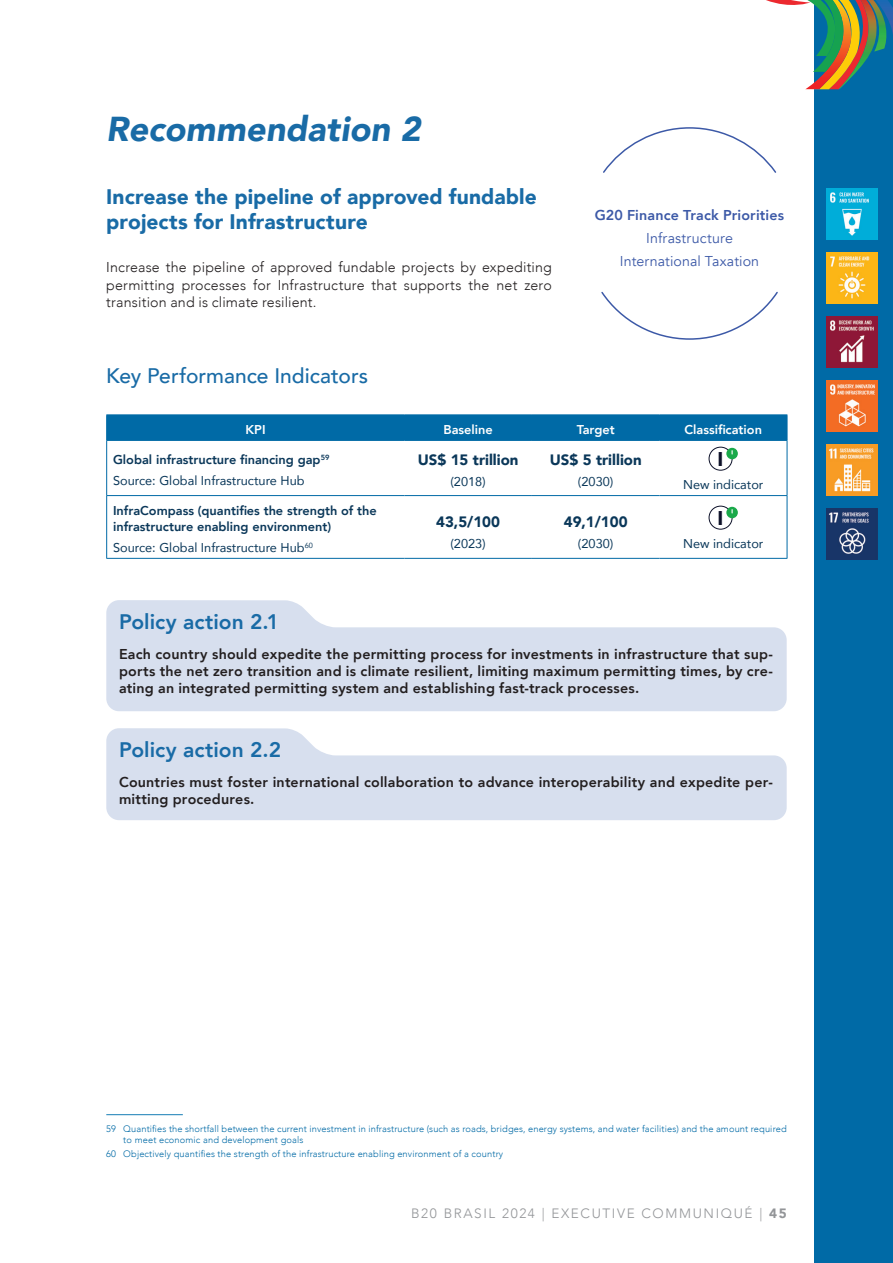
<style>
.page{position:relative;width:893px;height:1263px;background:#fff}
.page>*{position:absolute;margin:0;border:0;box-sizing:border-box;transform-origin:0 0}
.Titulo-1{font:italic 900 34.5px "Avenir";color:#196ba6}
.Subtitulo{font:900 21px/25.2px "Avenir";letter-spacing:.005em;color:#196ba6}
.Subtitulo-2{font:800 21px "Avenir";color:#196ba6}
.Subtitulo-3{font:500 21px "Avenir";color:#196ba6}
.t1{font:900 19.8px "Avenir";color:#0d1129}
.tabela{font:900 15px "Avenir";color:#0a3759}
.Paragrafo{font:800 14.25px/17.2px "Avenir";letter-spacing:.015em;color:#231f20;text-align:justify}
.Paragrafo-2{font:300 14.25px/17.2px "Avenir";letter-spacing:.01em;color:#231f20;text-align:justify}
.priorities{font:14.25px "Avenir";letter-spacing:.01em;color:#3c59a7}
.priorities-2{font:800 14.25px "Avenir";letter-spacing:.015em;color:#3c59a7}
.t2{font:300 13.5px "Avenir";letter-spacing:.12em;color:#939598}
.tabela-2{font:12.75px "Avenir";color:#0a3759}
.tabela-3{font:800 12.75px/16.5px "Avenir";color:#0a3759}
.tabela-4{font:800 12.75px "Avenir";color:#fff}
.nota_de_rodapé{font:300 9.3px/11.1px "Avenir";letter-spacing:.015em;color:#006aa6}
.s1{font-weight:900}
</style>
<div class="page">
<div style="left:814px;top:0;width:79px;height:1263px;background:#006aa6"></div>
<img style="left:888px;top:1px;width:5px;height:33px">
<img style="left:885px;top:0;width:3px;height:45px">
<svg style="left:766px;top:0;width:119px;height:89px"></svg>
<svg style="left:106px;top:600px;width:681px;height:111px;fill:#d7dfee"></svg>
<svg style="left:106px;top:728px;width:681px;height:92px;fill:#d7dfee"></svg>
<hr style="left:106px;top:414px;width:298px;height:1px;background:#006aa6">
<hr style="left:404px;top:414px;width:128px;height:1px;background:#006aa6">
<hr style="left:532px;top:414px;width:127px;height:1px;background:#006aa6">
<hr style="left:659px;top:414px;width:128px;height:1px;background:#006aa6">
<div style="left:106px;top:415px;width:682px;height:25px;background:#006aa6"></div>
<hr style="left:106px;top:440px;width:298px;height:1px;background:#006aa6">
<hr style="left:106px;top:441px;width:1px;height:54px;background:#006aa6">
<hr style="left:404px;top:440px;width:128px;height:1px;background:#006aa6">
<hr style="left:532px;top:440px;width:127px;height:1px;background:#006aa6">
<hr style="left:659px;top:440px;width:128px;height:1px;background:#006aa6">
<hr style="left:787px;top:441px;width:1px;height:54px;background:#006aa6">
<hr style="left:106px;top:495px;width:298px;height:1px;background:#006aa6">
<hr style="left:106px;top:496px;width:1px;height:62px;background:#006aa6">
<hr style="left:404px;top:495px;width:128px;height:1px;background:#006aa6">
<hr style="left:532px;top:495px;width:127px;height:1px;background:#006aa6">
<hr style="left:659px;top:495px;width:128px;height:1px;background:#006aa6">
<hr style="left:787px;top:496px;width:1px;height:62px;background:#006aa6">
<hr style="left:106px;top:558px;width:298px;height:1px;background:#006aa6">
<hr style="left:404px;top:558px;width:128px;height:1px;background:#006aa6">
<hr style="left:532px;top:558px;width:127px;height:1px;background:#006aa6">
<hr style="left:659px;top:558px;width:128px;height:1px;background:#006aa6">
<div style="left:709px;top:447px;width:23px;height:24px;border:1px solid #0d1129;border-radius:50%"></div>
<svg style="left:726px;top:448px;width:12px;height:11px"></svg>
<div style="left:709px;top:506px;width:23px;height:23px;border:1px solid #0d1129;border-radius:50%"></div>
<svg style="left:726px;top:507px;width:12px;height:11px"></svg>
<hr style="left:106px;top:1114px;width:77px;height:1px;background:#157db4">
<img style="left:826px;top:189px;width:51px;height:51px">
<img style="left:826px;top:317px;width:51px;height:51px">
<img style="left:826px;top:444px;width:51px;height:51px">
<img style="left:826px;top:253px;width:51px;height:51px">
<img style="left:826px;top:380px;width:51px;height:51px">
<img style="left:826px;top:508px;width:51px;height:51px">
<svg style="left:601px;top:127px;width:177px;height:213px"></svg>
<p class="Titulo-1" style="left:106px;top:100px;width:316px">Recommendation 2</p>
<p class="Subtitulo" style="left:106px;top:184px;width:432px">Increase the pipeline of approved fundable projects for Infrastructure</p>
<p class="Paragrafo-2" style="left:106px;top:259px;width:447px">Increase the pipeline of approved fundable projects by expediting permitting processes for Infrastructure that supports the net zero transition and is climate resilient.</p>
<p class="priorities-2" style="left:595px;top:204px;width:191px">G20 Finance Track Priorities</p>
<p class="priorities" style="left:646px;top:230px;width:88px">Infrastructure</p>
<p class="priorities" style="left:620px;top:253px;width:141px">International Taxation</p>
<p class="Subtitulo-3" style="left:106px;top:357px;width:263px">Key Performance Indicators</p>
<p class="tabela-4" style="left:245px;top:420px;width:22px">KPI</p>
<p class="tabela-4" style="left:443px;top:420px;width:51px">Baseline</p>
<p class="tabela-4" style="left:577px;top:420px;width:39px">Target</p>
<p class="tabela-4" style="left:684px;top:420px;width:79px">Classification</p>
<p class="tabela-3" style="left:113px;top:451px;width:218px">Global infrastructure financing gap<sup>59</sup></p>
<p class="tabela-2" style="left:113px;top:470px;width:193px">Source: Global Infrastructure Hub</p>
<h3 class="t1" style="left:718px;top:442px;width:7px">I</h3>
<p class="tabela-2" style="left:683px;top:474px;width:82px">New indicator</p>
<p class="tabela" style="left:418px;top:447px;width:102px">US$ 15 trillion</p>
<p class="tabela-2" style="left:450px;top:471px;width:37px">(2018)</p>
<p class="tabela" style="left:550px;top:447px;width:93px">US$ 5 trillion</p>
<p class="tabela-2" style="left:578px;top:471px;width:37px">(2030)</p>
<p class="tabela-3" style="left:113px;top:502px;width:265px">InfraCompass (quantifies the strength of the infrastructure enabling environment)</p>
<p class="tabela-2" style="left:113px;top:537px;width:201px">Source: Global Infrastructure Hub<sup>60</sup></p>
<p class="tabela" style="left:436px;top:509px;width:65px">43,5/100</p>
<p class="tabela-2" style="left:450px;top:533px;width:37px">(2023)</p>
<p class="tabela" style="left:564px;top:509px;width:65px">49,1/100</p>
<p class="tabela-2" style="left:578px;top:533px;width:37px">(2030)</p>
<h3 class="t1" style="left:718px;top:501px;width:7px">I</h3>
<p class="tabela-2" style="left:683px;top:533px;width:82px">New indicator</p>
<p class="Subtitulo-2" style="left:119px;top:605px;width:162px">Policy action 2.1</p>
<p class="Paragrafo" style="left:119px;top:645px;width:655px">Each country should expedite the permitting process for investments in infrastructure that sup&shy;ports the net zero transition and is climate resilient, limiting maximum permitting times, by cre&shy;ating an integrated permitting system and establishing fast-track processes.</p>
<p class="Subtitulo-2" style="left:119px;top:733px;width:164px">Policy action 2.2</p>
<p class="Paragrafo" style="left:119px;top:773px;width:655px">Countries must foster international collaboration to advance interoperability and expedite per&shy;mitting procedures.</p>
<p class="nota_de_rodapé" style="left:123px;top:1123px;width:665px;text-indent:-17px">59 Quantifies the shortfall between the current investment in infrastructure (such as roads, bridges, energy systems, and water facilities) and the amount required to meet economic and development goals</p>
<p class="nota_de_rodapé" style="left:106px;top:1148px;width:398px">60 Objectively quantifies the strength of the infrastructure enabling environment of a country</p>
<p class="t2" style="left:411px;top:1205px;width:377px">B20 BRASIL 2024 | EXECUTIVE COMMUNIQUÉ | <span class="s1">45</span></p>
</div>
